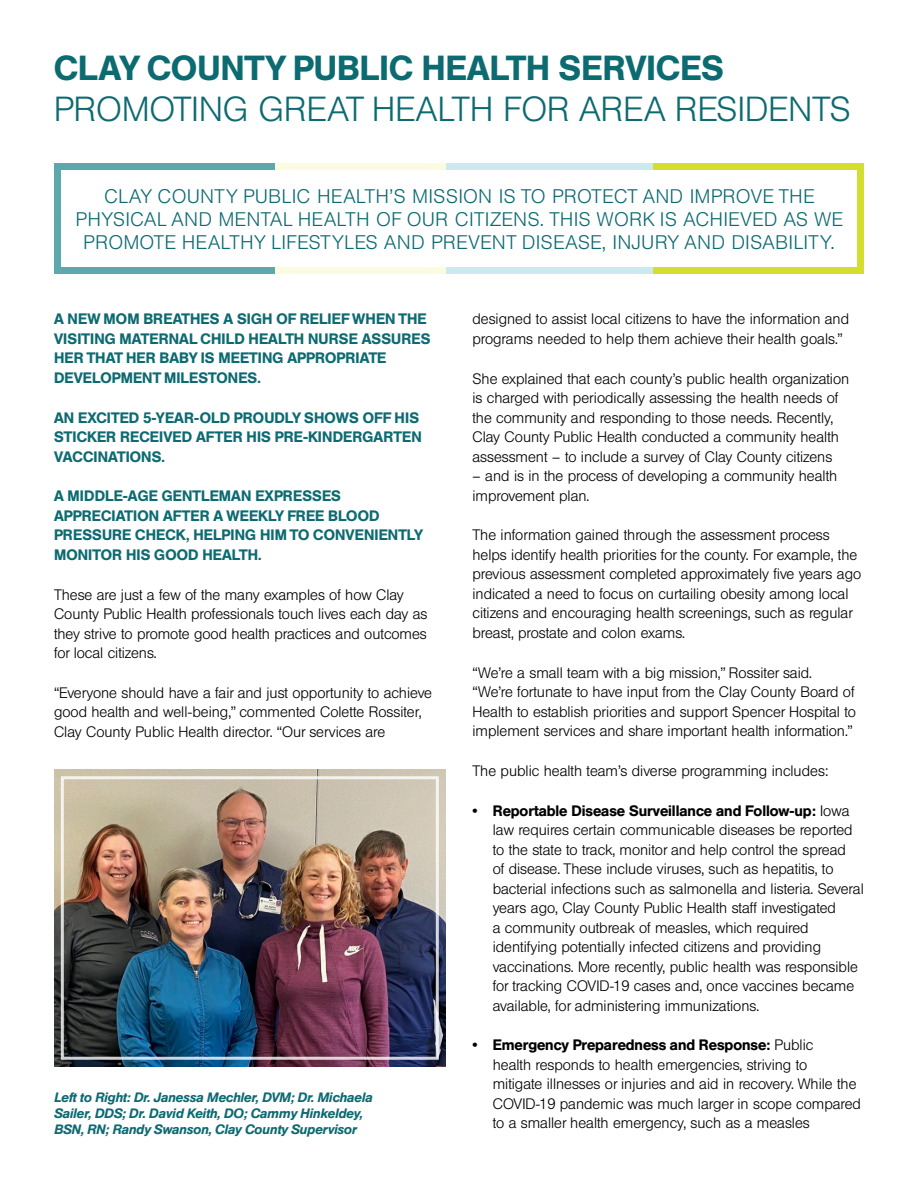
<style>
.page{position:relative;width:918px;height:1188px;background:#fff}
.page>*{position:absolute;margin:0;border:0;box-sizing:border-box;transform-origin:0 0}
.t1{font:300 34.5px/41.4px "Berthold Standard BQ";letter-spacing:.01em;color:#0c6a71}
.t2{font:300 19.5px/23.4px "Berthold Standard BQ";letter-spacing:.04em;color:#0c6a71;text-align:center}
.t3{font:300 15px/19.5px "Berthold Standard BQ";color:#000}
.t4{font:500 15px/19.5px "Berthold Standard BQ";letter-spacing:.01em;color:#0c6a71}
.t5{font:italic 500 13.5px/16.2px "Berthold Standard BQ";color:#0c6a71}
.s1{font-weight:500}
</style>
<div class="page">
<img style="left:54px;top:770px;width:392px;height:296px">
<div style="left:61px;top:776px;width:378px;height:284px;border:3px solid #fff"></div>
<div style="left:54px;top:164px;width:221px;height:6px;background:#5ca8ad"></div>
<div style="left:275px;top:164px;width:171px;height:6px;background:#fbfbe0"></div>
<div style="left:446px;top:164px;width:208px;height:6px;background:#cbeaef"></div>
<div style="left:654px;top:164px;width:210px;height:6px;background:#d3de30"></div>
<div style="left:54px;top:267px;width:221px;height:7px;background:#5ca8ad"></div>
<div style="left:275px;top:267px;width:171px;height:7px;background:#fbfbe0"></div>
<div style="left:446px;top:267px;width:208px;height:7px;background:#cbeaef"></div>
<div style="left:654px;top:267px;width:210px;height:7px;background:#d3de30"></div>
<div style="left:54px;top:164px;width:7px;height:110px;background:#5ca8ad"></div>
<div style="left:857px;top:164px;width:7px;height:110px;background:#d3de30"></div>
<p class="t1" style="left:54px;top:48px;width:798px"><span class="s1">CLAY COUNTY PUBLIC HEALTH SERVICES<br></span>PROMOTING GREAT HEALTH FOR AREA RESIDENTS</p>
<p class="t2" style="left:76px;top:184px;width:768px">CLAY COUNTY PUBLIC HEALTH’S MISSION IS TO PROTECT AND IMPROVE THE<br>PHYSICAL AND MENTAL HEALTH OF OUR CITIZENS. THIS WORK IS ACHIEVED AS WE<br>PROMOTE HEALTHY LIFESTYLES AND PREVENT DISEASE, INJURY AND DISABILITY.</p>
<p class="t4" style="left:54px;top:310px;width:378px">A NEW MOM BREATHES A SIGH OF RELIEF WHEN THE VISITING MATERNAL CHILD HEALTH NURSE ASSURES HER THAT HER BABY IS MEETING APPROPRIATE DEVELOPMENT MILESTONES.</p>
<p class="t4" style="left:54px;top:408px;width:369px">AN EXCITED 5-YEAR-OLD PROUDLY SHOWS OFF HIS<br>STICKER RECEIVED AFTER HIS PRE-KINDERGARTEN<br>VACCINATIONS.</p>
<p class="t4" style="left:54px;top:487px;width:371px">A MIDDLE-AGE GENTLEMAN EXPRESSES APPRECIATION AFTER A WEEKLY FREE BLOOD PRESSURE CHECK, HELPING HIM TO CONVENIENTLY MONITOR HIS GOOD HEALTH.</p>
<p class="t3" style="left:54px;top:585px;width:375px">These are just a few of the many examples of how Clay County Public Health professionals touch lives each day as they strive to promote good health practices and outcomes for local citizens.</p>
<p class="t3" style="left:54px;top:683px;width:380px">“Everyone should have a fair and just opportunity to achieve good health and well-being,” commented Colette Rossiter,<br>Clay County Public Health director. “Our services are</p>
<p class="t5" style="left:54px;top:1089px;width:320px">Left to Right: Dr. Janessa Mechler, DVM; Dr. Michaela<br>Sailer, DDS; Dr. David Keith, DO; Cammy Hinkeldey,<br>BSN, RN; Randy Swanson, Clay County Supervisor</p>
<p class="t3" style="left:472px;top:310px;width:378px">designed to assist local citizens to have the information and programs needed to help them achieve their health goals.”</p>
<p class="t3" style="left:472px;top:369px;width:378px">She explained that each county’s public health organization is charged with periodically assessing the health needs of the community and responding to those needs. Recently, Clay County Public Health conducted a community health assessment – to include a survey of Clay County citizens</p>
<p class="t3" style="left:472px;top:466px;width:366px">– and is in the process of developing a community health improvement plan.</p>
<p class="t3" style="left:472px;top:526px;width:390px">The information gained through the assessment process helps identify health priorities for the county. For example, the previous assessment completed approximately five years ago indicated a need to focus on curtailing obesity among local citizens and encouraging health screenings, such as regular breast, prostate and colon exams.</p>
<p class="t3" style="left:472px;top:663px;width:385px">“We’re a small team with a big mission,” Rossiter said. “We’re fortunate to have input from the Clay County Board of Health to establish priorities and support Spencer Hospital to implement services and share important health information.”</p>
<p class="t3" style="left:472px;top:761px;width:357px">The public health team’s diverse programming includes:</p>
<p class="t3" style="left:493px;top:801px;width:373px;text-indent:-20px"><span class="s1">• Reportable Disease Surveillance and Follow-up:</span> Iowa law requires certain communicable diseases be reported to the state to track, monitor and help control the spread<br>of disease. These include viruses, such as hepatitis, to bacterial infections such as salmonella and listeria. Several years ago, Clay County Public Health staff investigated<br>a community outbreak of measles, which required identifying potentially infected citizens and providing vaccinations. More recently, public health was responsible for tracking COVID-19 cases and, once vaccines became available, for administering immunizations.</p>
<p class="t3" style="left:493px;top:1036px;width:370px;text-indent:-20px"><span class="s1">• Emergency Preparedness and Response:</span> Public<br>health responds to health emergencies, striving to<br>mitigate illnesses or injuries and aid in recovery. While the COVID-19 pandemic was much larger in scope compared to a smaller health emergency, such as a measles</p>
</div>
